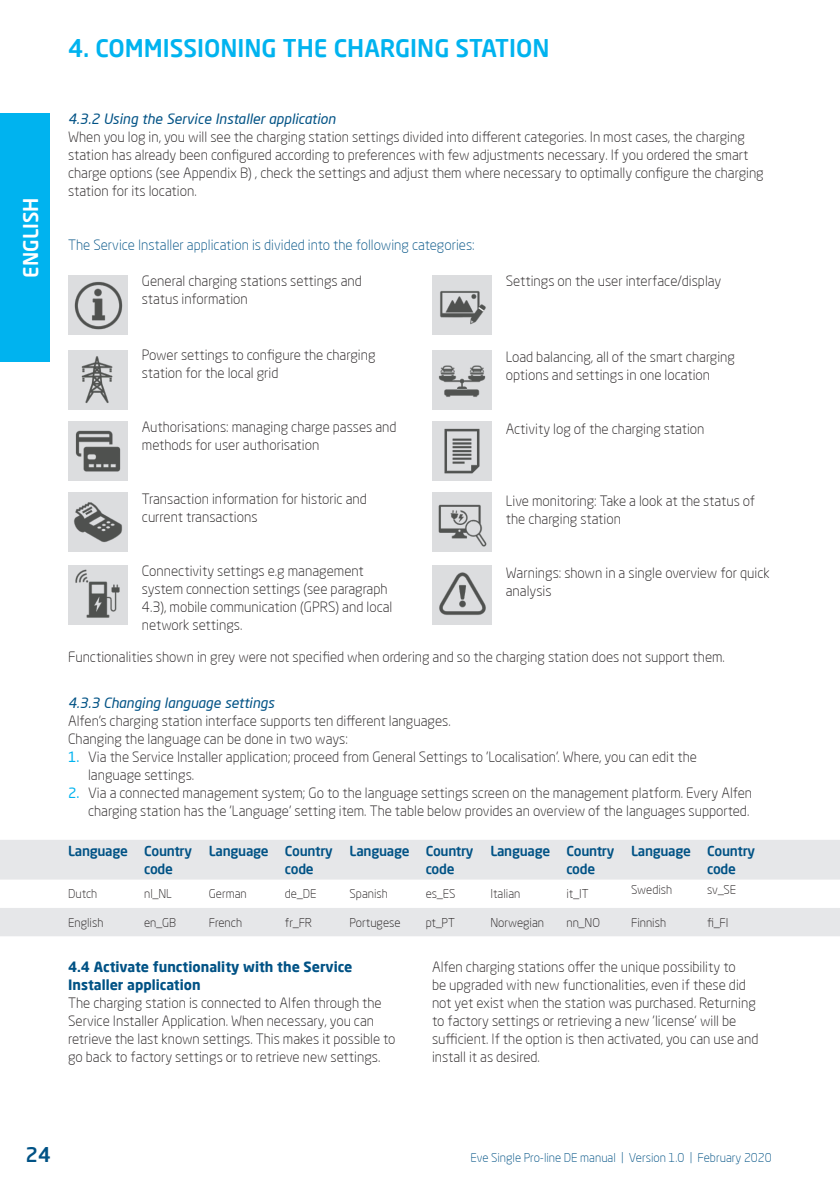
<style>
.page{position:relative;width:840px;height:1191px;background:#fff}
.page>*{position:absolute;margin:0;border:0;box-sizing:border-box;transform-origin:0 0}
.t1{font:500 24px "Neo Sans Pro";color:#00b3ef}
.t2{font:500 20px "Neo Sans Pro";color:#fff}
.t3{font:500 20px "Neo Sans Pro";color:#005285}
.bullets{font:300 14px/18px "Neo Sans Pro";color:#231f20}
.t4{font:italic 14px "Neo Sans Pro";color:#005285}
.bullets-2{font:300 14px "Neo Sans Pro";color:#005285}
.t5{font:700 14px/18px "Neo Sans Pro";color:#005285}
.bullets-3{font:500 13.6px/18px "Neo Sans Pro";letter-spacing:-.02em;color:#005285}
.bullets-4{font:300 12px "Neo Sans Pro";color:#231f20}
.t6{font:300 12px "Neo Sans Pro";color:#005285}
.s1{font-weight:400;color:#00b3ef}
</style>
<div class="page">
<div style="left:0;top:113px;width:50px;height:248px;background:#00b3ef"></div>
<svg style="left:0;top:840px;width:839px;height:96px;fill:#e6e7e9"></svg>
<div style="left:68px;top:275px;width:59px;height:59px;background:#dcdddf"></div>
<img style="left:74px;top:282px;width:49px;height:48px">
<div style="left:68px;top:350px;width:59px;height:59px;background:#dcdddf"></div>
<img style="left:81px;top:356px;width:32px;height:47px">
<div style="left:68px;top:421px;width:59px;height:59px;background:#dcdddf"></div>
<img style="left:75px;top:430px;width:46px;height:42px">
<div style="left:68px;top:493px;width:59px;height:59px;background:#dcdddf"></div>
<img style="left:74px;top:502px;width:48px;height:41px">
<div style="left:68px;top:565px;width:59px;height:59px;background:#dcdddf"></div>
<img style="left:75px;top:569px;width:45px;height:49px">
<div style="left:432px;top:275px;width:59px;height:59px;background:#dcdddf"></div>
<img style="left:440px;top:291px;width:46px;height:34px">
<div style="left:432px;top:350px;width:59px;height:59px;background:#dcdddf"></div>
<img style="left:438px;top:365px;width:48px;height:32px">
<div style="left:432px;top:421px;width:59px;height:59px;background:#dcdddf"></div>
<img style="left:444px;top:428px;width:36px;height:46px">
<div style="left:432px;top:493px;width:59px;height:59px;background:#dcdddf"></div>
<img style="left:438px;top:504px;width:49px;height:43px">
<div style="left:432px;top:565px;width:59px;height:59px;background:#dcdddf"></div>
<img style="left:439px;top:572px;width:47px;height:43px">
<p class="t1" style="left:68px;top:33px;width:482px">4. COMMISSIONING THE CHARGING STATION</p>
<h2 class="t2" style="left:18px;top:278px;width:82px;rotate:-90deg">ENGLISH</h2>
<p class="t4" style="left:68px;top:110px;width:269px">4.3.2 Using the Service Installer application</p>
<p class="bullets" style="left:68px;top:127px;width:696px">When you log in, you will see the charging station settings divided into different categories. In most cases, the charging station has already been configured according to preferences with few adjustments necessary. If you ordered the smart charge options (see Appendix B) , check the settings and adjust them where necessary to optimally configure the charging station for its location.</p>
<p class="bullets-2" style="left:68px;top:236px;width:408px">The Service Installer application is divided into the following categories:</p>
<p class="bullets" style="left:142px;top:271px;width:221px">General charging stations settings and status information</p>
<p class="bullets" style="left:505px;top:271px;width:217px">Settings on the user interface/display</p>
<p class="bullets" style="left:142px;top:345px;width:235px">Power settings to configure the charging station for the local grid</p>
<p class="bullets" style="left:505px;top:347px;width:230px">Load balancing, all of the smart charging options and settings in one location</p>
<p class="bullets" style="left:142px;top:417px;width:256px">Authorisations: managing charge passes and methods for user authorisation</p>
<p class="bullets" style="left:505px;top:419px;width:200px">Activity log of the charging station</p>
<p class="bullets" style="left:142px;top:489px;width:226px">Transaction information for historic and current transactions</p>
<p class="bullets" style="left:505px;top:491px;width:251px">Live monitoring: Take a look at the status of the charging station</p>
<p class="bullets" style="left:142px;top:561px;width:252px">Connectivity settings e.g management system connection settings (see paragraph 4.3), mobile communication (GPRS) and local network settings.</p>
<p class="bullets" style="left:505px;top:563px;width:265px">Warnings: shown in a single overview for quick analysis</p>
<p class="bullets" style="left:68px;top:647px;width:658px">Functionalities shown in grey were not specified when ordering and so the charging station does not support them.</p>
<p class="t4" style="left:68px;top:694px;width:207px">4.3.3 Changing language settings</p>
<p class="bullets" style="left:68px;top:711px;width:384px">Alfen's charging station interface supports ten different languages.</p>
<p class="bullets" style="left:68px;top:729px;width:281px">Changing the language can be done in two ways:</p>
<p class="bullets" style="left:88px;top:747px;width:610px;text-indent:-20px"><span class="s1">1.</span> Via the Service Installer application; proceed from General Settings to 'Localisation'. Where, you can edit the language settings.</p>
<p class="bullets" style="left:68px;top:783px;width:685px;text-align:right"><span class="s1">2.</span> Via a connected management system; Go to the language settings screen on the management platform. Every Alfen charging station has the 'Language' setting item. The table below provides an overview of the languages supported.</p>
<p class="bullets-3" style="left:68px;top:841px;width:61px">Language</p>
<p class="bullets-3" style="left:144px;top:841px;width:49px">Country code</p>
<p class="bullets-3" style="left:209px;top:841px;width:61px">Language</p>
<p class="bullets-3" style="left:285px;top:841px;width:49px">Country code</p>
<p class="bullets-3" style="left:349px;top:841px;width:61px">Language</p>
<p class="bullets-3" style="left:425px;top:841px;width:49px">Country code</p>
<p class="bullets-3" style="left:490px;top:841px;width:61px">Language</p>
<p class="bullets-3" style="left:566px;top:841px;width:49px">Country code</p>
<p class="bullets-3" style="left:630px;top:841px;width:61px">Language</p>
<p class="bullets-3" style="left:706px;top:841px;width:49px">Country code</p>
<p class="bullets-4" style="left:68px;top:886px;width:31px">Dutch</p>
<p class="bullets-4" style="left:144px;top:886px;width:29px">nl_NL</p>
<p class="bullets-4" style="left:209px;top:886px;width:39px">German</p>
<p class="bullets-4" style="left:285px;top:886px;width:33px">de_DE</p>
<p class="bullets-4" style="left:349px;top:886px;width:40px">Spanish</p>
<p class="bullets-4" style="left:425px;top:886px;width:31px">es_ES</p>
<p class="bullets-4" style="left:490px;top:886px;width:32px">Italian</p>
<p class="bullets-4" style="left:566px;top:886px;width:24px">it_IT</p>
<p class="bullets-4" style="left:630px;top:882px;width:43px">Swedish</p>
<p class="bullets-4" style="left:706px;top:882px;width:31px">sv_SE</p>
<p class="bullets-4" style="left:68px;top:915px;width:37px">English</p>
<p class="bullets-4" style="left:144px;top:915px;width:33px">en_GB</p>
<p class="bullets-4" style="left:209px;top:915px;width:35px">French</p>
<p class="bullets-4" style="left:285px;top:915px;width:29px">fr_FR</p>
<p class="bullets-4" style="left:349px;top:915px;width:52px">Portugese</p>
<p class="bullets-4" style="left:425px;top:915px;width:31px">pt_PT</p>
<p class="bullets-4" style="left:490px;top:915px;width:55px">Norwegian</p>
<p class="bullets-4" style="left:566px;top:915px;width:35px">nn_NO</p>
<p class="bullets-4" style="left:630px;top:915px;width:36px">Finnish</p>
<p class="bullets-4" style="left:706px;top:915px;width:23px">fi_FI</p>
<p class="t5" style="left:68px;top:957px;width:286px">4.4 Activate functionality with the Service<br>Installer application</p>
<p class="bullets" style="left:68px;top:994px;width:329px">The charging station is connected to Alfen through the Service Installer Application. When necessary, you can retrieve the last known settings. This makes it possible to go back to factory settings or to retrieve new settings.</p>
<p class="bullets" style="left:432px;top:958px;width:328px">Alfen charging stations offer the unique possibility to<br>be upgraded with new functionalities, even if these did not yet exist when the station was purchased. Returning to factory settings or retrieving a new 'license' will be sufficient. If the option is then activated, you can use and install it as desired.</p>
<h2 class="t3" style="left:25px;top:1141px;width:27px">24</h2>
<p class="t6" style="left:470px;top:1149px;width:303px">Eve Single Pro-line DE manual | Version 1.0 | February 2020</p>
</div>
